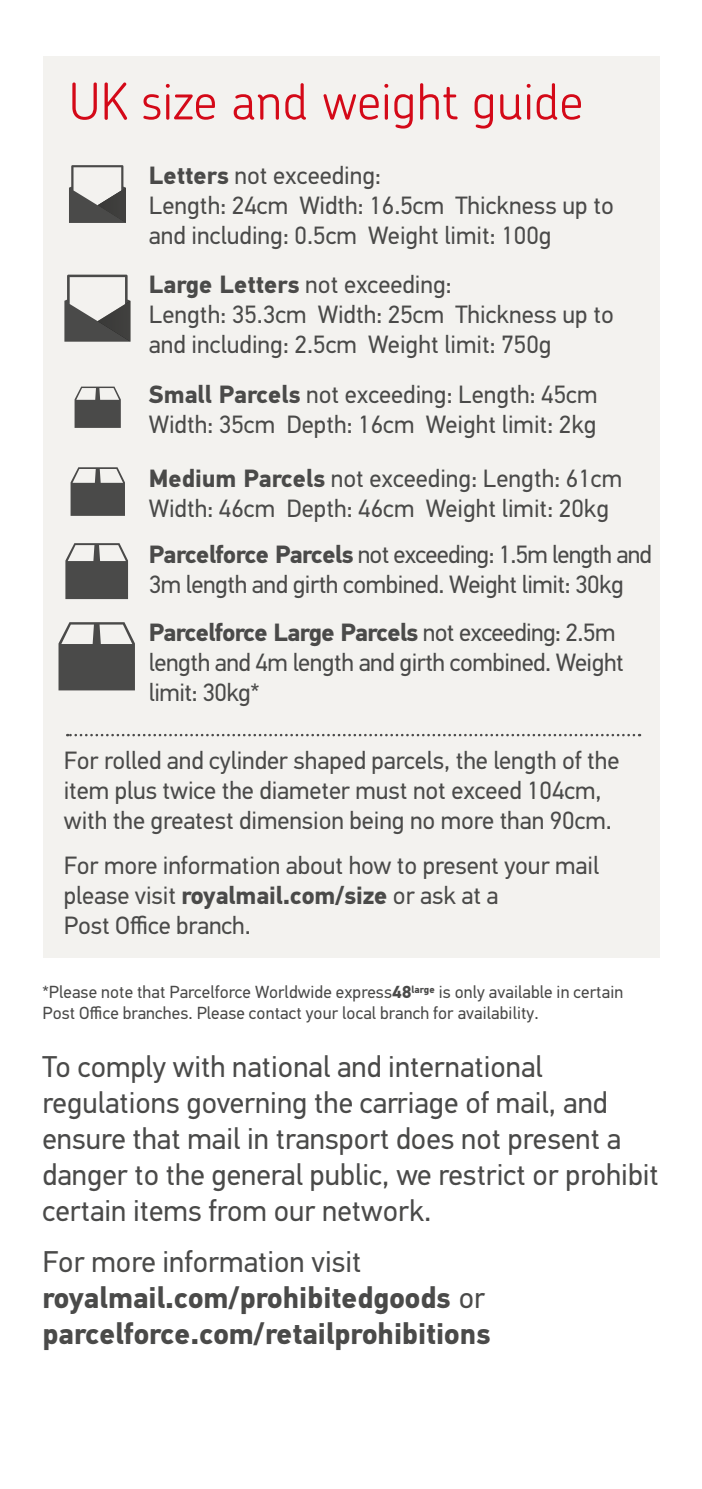
<style>
.page{position:relative;width:702px;height:1489px;background:#fff}
.page>*{position:absolute;margin:0;border:0;box-sizing:border-box;transform-origin:0 0}
.t1{font:300 50px "Chevin";color:#d40918}
.t2{font:30px/36px "PFDIN Text Std";color:#4a4a49}
.t3{font:700 30px/36px "PFDIN Text Std";color:#4a4a49}
.t4{font:25px/30px "PFDIN Text Std";letter-spacing:-.005em;color:#4a4a49}
.t5{font:17.5px/21px "PFDIN Text Std";letter-spacing:.005em;color:#4a4a49}
.s1{font-weight:700}
.s2{font-weight:400}
</style>
<div class="page">
<div style="left:43px;top:57px;width:616px;height:900px;background:#f3f2ef"></div>
<svg style="left:69px;top:165px;width:57px;height:58px"></svg>
<svg style="left:64px;top:274px;width:66px;height:67px"></svg>
<svg style="left:65px;top:543px;width:63px;height:56px"></svg>
<svg style="left:58px;top:622px;width:77px;height:68px"></svg>
<svg style="left:71px;top:467px;width:54px;height:49px"></svg>
<svg style="left:75px;top:386px;width:46px;height:42px"></svg>
<svg style="left:67px;top:733px;width:573px;height:3px"></svg>
<h1 class="t1" style="left:69px;top:69px;width:516px">UK size and weight guide</h1>
<p class="t4" style="left:149px;top:160px;width:466px"><span class="s1">Letters</span> not exceeding:<br>Length: 24cm Width: 16.5cm Thickness up to and including: 0.5cm Weight limit: 100g</p>
<p class="t4" style="left:149px;top:270px;width:466px"><span class="s1">Large Letters</span> not exceeding:<br>Length: 35.3cm Width: 25cm Thickness up to and including: 2.5cm Weight limit: 750g</p>
<p class="t4" style="left:149px;top:379px;width:450px"><span class="s1">Small Parcels</span> not exceeding: Length: 45cm<br>Width: 35cm Depth: 16cm Weight limit: 2kg</p>
<p class="t4" style="left:149px;top:464px;width:474px"><span class="s1">Medium Parcels</span> not exceeding: Length: 61cm<br>Width: 46cm Depth: 46cm Weight limit: 20kg</p>
<p class="t4" style="left:149px;top:539px;width:504px"><span class="s1">Parcelforce Parcels</span> not exceeding: 1.5m length and<br>3m length and girth combined. Weight limit: 30kg</p>
<p class="t4" style="left:149px;top:617px;width:476px"><span class="s1">Parcelforce Large Parcels</span> not exceeding: 2.5m length and 4m length and girth combined. Weight limit: 30kg*</p>
<p class="t4" style="left:64px;top:745px;width:557px">For rolled and cylinder shaped parcels, the length of the item plus twice the diameter must not exceed 104cm, with the greatest dimension being no more than 90cm.</p>
<p class="t4" style="left:64px;top:850px;width:537px">For more information about how to present your mail please visit <span class="s1">royalmail.com/size</span> or ask at a<br>Post Office branch.</p>
<p class="t5" style="left:43px;top:981px;width:582px">*Please note that Parcelforce Worldwide express<span class="s1">48</span><sup>large</sup> is only available in certain<br>Post Office branches. Please contact your local branch for availability.</p>
<p class="t2" style="left:43px;top:1049px;width:617px">To comply with national and international regulations governing the carriage of mail, and ensure that mail in transport does not present a danger to the general public, we restrict or prohibit certain items from our network.</p>
<p class="t3" style="left:43px;top:1243px;width:449px"><span class="s2">For more information visit </span>royalmail.com/prohibitedgoods <span class="s2">or </span>parcelforce.com/retailprohibitions</p>
</div>
